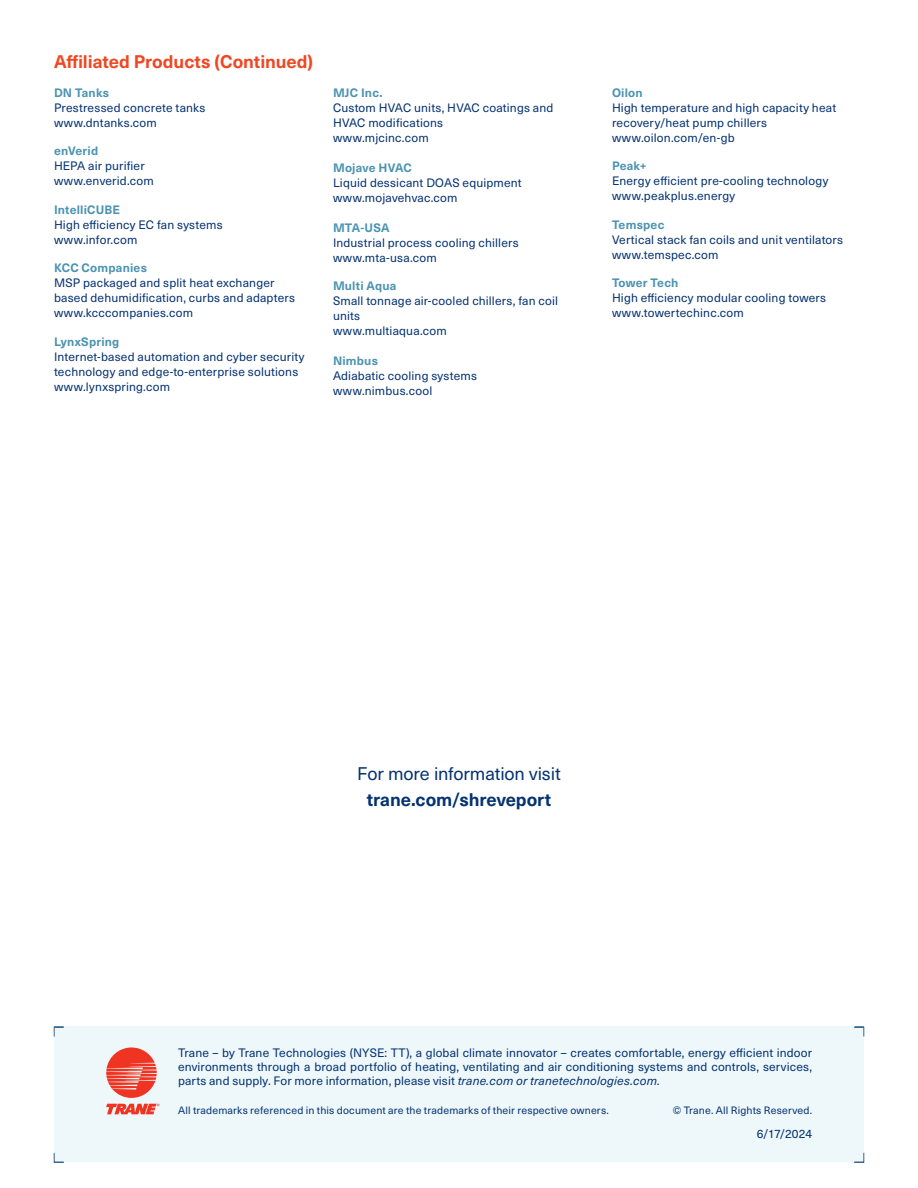
<style>
.page{position:relative;width:918px;height:1188px;background:#fff}
.page>*{position:absolute;margin:0;border:0;box-sizing:border-box;transform-origin:0 0}
.Main_Sub-Sub-Heading_v1{font:18px/25.5px "Neue Haas Unica W1 G";letter-spacing:-.01em;color:#053271;text-align:center}
.Red_Headers{font:700 18px "Neue Haas Unica W1 G";letter-spacing:-.005em;color:#ef4722}
.Body_Copy_-_8pt{font:12px/15px "Neue Haas Unica W1 G";letter-spacing:.015em;color:#053271}
.Boilerplate_Text{font:12px/14.4px "Neue Haas Unica W1 G";letter-spacing:.01em;color:#053271;text-align:justify}
.Body_Copy_-_8pt-2{font:700 12px "Neue Haas Unica W1 G";letter-spacing:.015em;color:#4b93b1}
.Literature_Number{font:12px "Neue Haas Unica W1 G";letter-spacing:-.005em;color:#053271}
.Boilerplate_Text-2{font:10.5px "Neue Haas Unica W1 G";letter-spacing:.015em;color:#053271}
.Literature_Number-2{font:10.5px "Neue Haas Unica W1 G";letter-spacing:.015em;color:#053271}
.s1{font-weight:700}
.s2{font-style:italic}
</style>
<div class="page">
<div style="left:54px;top:1027px;width:810px;height:135px;background:#eef8fb"></div>
<svg style="left:854px;top:1027px;width:10px;height:10px"></svg>
<svg style="left:54px;top:1027px;width:10px;height:10px"></svg>
<svg style="left:106px;top:1104px;width:53px;height:10px"></svg>
<svg style="left:106px;top:1047px;width:51px;height:51px"></svg>
<p class="Red_Headers" style="left:54px;top:48px;width:261px">Affiliated Products (Continued)</p>
<p class="Body_Copy_-_8pt-2" style="left:54px;top:84px;width:56px">DN Tanks</p>
<p class="Body_Copy_-_8pt" style="left:54px;top:100px;width:153px">Prestressed concrete tanks</p>
<p class="Body_Copy_-_8pt" style="left:54px;top:115px;width:104px">www.dntanks.com</p>
<p class="Body_Copy_-_8pt-2" style="left:54px;top:142px;width:46px">enVerid</p>
<p class="Body_Copy_-_8pt" style="left:54px;top:158px;width:92px">HEPA air purifier</p>
<p class="Body_Copy_-_8pt" style="left:54px;top:173px;width:101px">www.enverid.com</p>
<p class="Body_Copy_-_8pt-2" style="left:54px;top:201px;width:68px">IntelliCUBE</p>
<p class="Body_Copy_-_8pt" style="left:54px;top:217px;width:170px">High efficiency EC fan systems</p>
<p class="Body_Copy_-_8pt" style="left:54px;top:232px;width:85px">www.infor.com</p>
<p class="Body_Copy_-_8pt-2" style="left:54px;top:259px;width:94px">KCC Companies</p>
<p class="Body_Copy_-_8pt" style="left:54px;top:275px;width:243px">MSP packaged and split heat exchanger based dehumidification, curbs and adapters</p>
<p class="Body_Copy_-_8pt" style="left:54px;top:305px;width:141px">www.kcccompanies.com</p>
<p class="Body_Copy_-_8pt-2" style="left:54px;top:333px;width:67px">LynxSpring</p>
<p class="Body_Copy_-_8pt" style="left:54px;top:349px;width:252px">Internet-based automation and cyber security technology and edge-to-enterprise solutions</p>
<p class="Body_Copy_-_8pt" style="left:54px;top:379px;width:118px">www.lynxspring.com</p>
<p class="Body_Copy_-_8pt-2" style="left:333px;top:84px;width:51px">MJC Inc.</p>
<p class="Body_Copy_-_8pt" style="left:333px;top:100px;width:222px">Custom HVAC units, HVAC coatings and<br>HVAC modifications</p>
<p class="Body_Copy_-_8pt" style="left:333px;top:130px;width:97px">www.mjcinc.com</p>
<p class="Body_Copy_-_8pt-2" style="left:333px;top:159px;width:80px">Mojave HVAC</p>
<p class="Body_Copy_-_8pt" style="left:333px;top:175px;width:190px">Liquid dessicant DOAS equipment</p>
<p class="Body_Copy_-_8pt" style="left:333px;top:190px;width:126px">www.mojavehvac.com</p>
<p class="Body_Copy_-_8pt-2" style="left:333px;top:219px;width:58px">MTA-USA</p>
<p class="Body_Copy_-_8pt" style="left:333px;top:235px;width:187px">Industrial process cooling chillers</p>
<p class="Body_Copy_-_8pt" style="left:333px;top:250px;width:105px">www.mta-usa.com</p>
<p class="Body_Copy_-_8pt-2" style="left:333px;top:277px;width:65px">Multi Aqua</p>
<p class="Body_Copy_-_8pt" style="left:333px;top:293px;width:227px">Small tonnage air-cooled chillers, fan coil units</p>
<p class="Body_Copy_-_8pt" style="left:333px;top:323px;width:115px">www.multiaqua.com</p>
<p class="Body_Copy_-_8pt-2" style="left:333px;top:352px;width:46px">Nimbus</p>
<p class="Body_Copy_-_8pt" style="left:333px;top:368px;width:145px">Adiabatic cooling systems</p>
<p class="Body_Copy_-_8pt" style="left:333px;top:383px;width:101px">www.nimbus.cool</p>
<p class="Body_Copy_-_8pt-2" style="left:612px;top:84px;width:32px">Oilon</p>
<p class="Body_Copy_-_8pt" style="left:612px;top:100px;width:226px">High temperature and high capacity heat recovery/heat pump chillers</p>
<p class="Body_Copy_-_8pt" style="left:612px;top:130px;width:124px">www.oilon.com/en-gb</p>
<p class="Body_Copy_-_8pt-2" style="left:612px;top:157px;width:36px">Peak+</p>
<p class="Body_Copy_-_8pt" style="left:612px;top:173px;width:218px">Energy efficient pre-cooling technology</p>
<p class="Body_Copy_-_8pt" style="left:612px;top:188px;width:125px">www.peakplus.energy</p>
<p class="Body_Copy_-_8pt-2" style="left:612px;top:216px;width:54px">Temspec</p>
<p class="Body_Copy_-_8pt" style="left:612px;top:232px;width:233px">Vertical stack fan coils and unit ventilators</p>
<p class="Body_Copy_-_8pt" style="left:612px;top:247px;width:108px">www.temspec.com</p>
<p class="Body_Copy_-_8pt-2" style="left:612px;top:274px;width:68px">Tower Tech</p>
<p class="Body_Copy_-_8pt" style="left:612px;top:290px;width:216px">High efficiency modular cooling towers</p>
<p class="Body_Copy_-_8pt" style="left:612px;top:305px;width:133px">www.towertechinc.com</p>
<p class="Main_Sub-Sub-Heading_v1" style="left:357px;top:760px;width:205px">For more information visit <span class="s1">trane.com/shreveport</span></p>
<p class="Boilerplate_Text" style="left:178px;top:1044px;width:636px">Trane – by Trane Technologies (NYSE: TT), a global climate innovator – creates comfortable, energy efficient indoor environments through a broad portfolio of heating, ventilating and air conditioning systems and controls, services, parts and supply. For more information, please visit <span class="s2">trane.com or tranetechnologies.com.</span></p>
<p class="Boilerplate_Text-2" style="left:178px;top:1103px;width:432px">All trademarks referenced in this document are the trademarks of their respective owners.</p>
<p class="Literature_Number" style="left:757px;top:1125px;width:57px">6/17/2024</p>
<p class="Literature_Number-2" style="left:673px;top:1103px;width:141px">© Trane. All Rights Reserved.</p>
</div>
